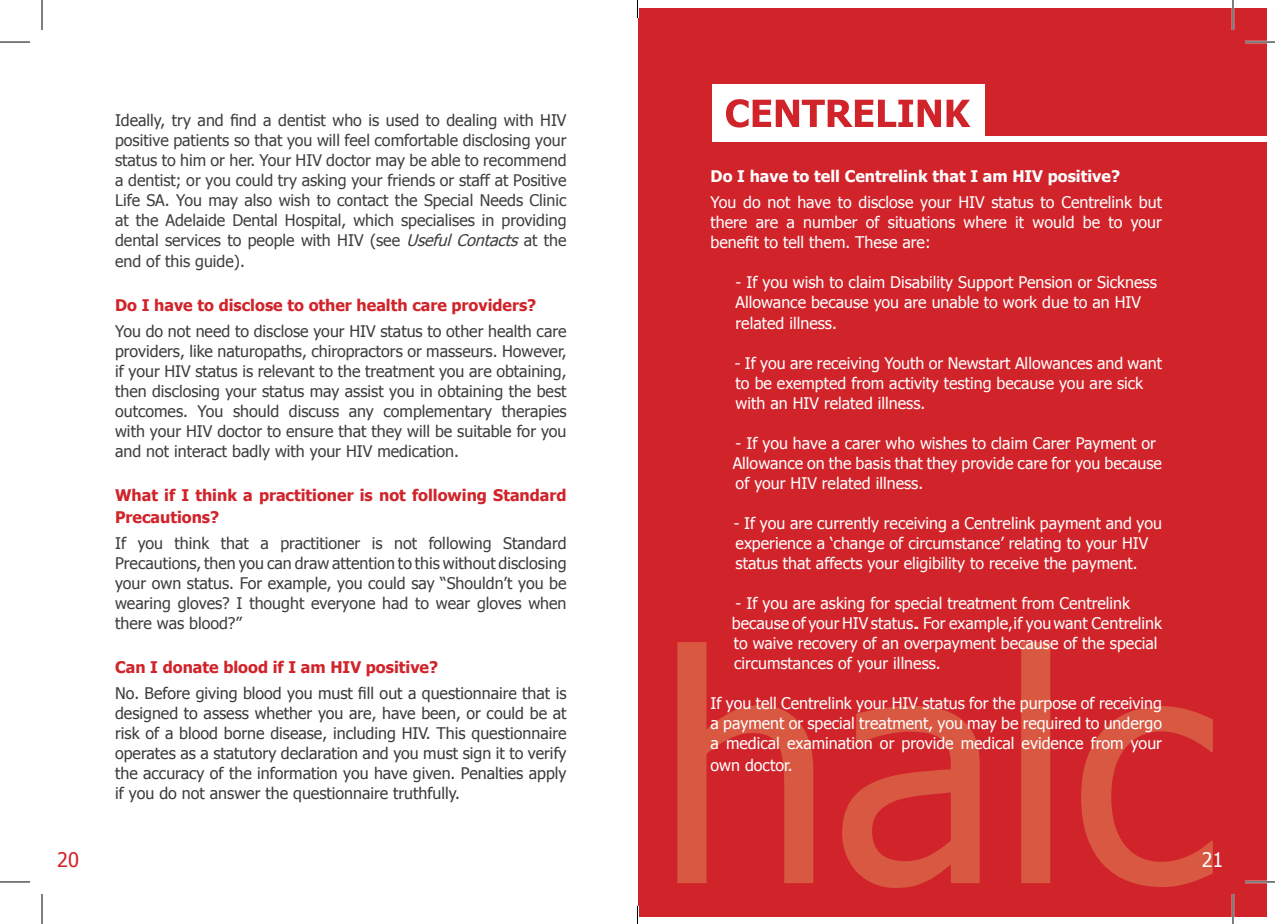
<style>
.page{position:relative;width:1275px;height:924px;background:#fff}
.page>*{position:absolute;margin:0;border:0;box-sizing:border-box;transform-origin:0 0}
.t1{font:20px "Tahoma";color:#d1232a}
.t2{font:20px "Tahoma";color:#fff}
.t3{font:16px/20px "Tahoma";color:#fff}
.t4{font:16px/20px "Tahoma";color:#3e3e3f;text-align:justify}
.t5{font:16px/20px "Tahoma";color:#413f41;text-align:justify}
.t6{font:16px/20px "Tahoma";color:#3c3c3d;text-align:justify}
.t7{font:700 16px/22px "Tahoma";color:#d1232a}
.t8{font:700 16px "Tahoma";color:#fff}
.s1{font-style:italic}
</style>
<div class="page">
<div style="left:638px;top:8px;width:629px;height:907px;background:#d1232a"></div>
<svg style="left:677px;top:642px;width:535px;height:245px"></svg>
<div style="left:712px;top:85px;width:272px;height:57px;background:#fff"></div>
<svg style="left:726px;top:99px;width:244px;height:28px"></svg>
<div style="left:970px;top:136px;width:297px;height:6px;background:#fff"></div>
<hr style="left:1245px;top:41px;width:30px;height:2px;background:#fff">
<hr style="left:1245px;top:880px;width:30px;height:2px;background:#fff">
<hr style="left:1231px;top:0;width:3px;height:30px;background:#fff">
<hr style="left:1231px;top:893px;width:3px;height:30px;background:#fff">
<hr style="left:0;top:42px;width:30px;height:1px;background:#000">
<hr style="left:1245px;top:42px;width:30px;height:1px;background:#000">
<hr style="left:0;top:881px;width:30px;height:1px;background:#000">
<hr style="left:1245px;top:881px;width:30px;height:1px;background:#000">
<hr style="left:42px;top:0;width:1px;height:30px;background:#000">
<hr style="left:42px;top:893px;width:1px;height:30px;background:#000">
<hr style="left:1232px;top:0;width:1px;height:30px;background:#000">
<hr style="left:1232px;top:893px;width:1px;height:30px;background:#000">
<hr style="left:636px;top:0;width:3px;height:18px;background:#fff">
<hr style="left:636px;top:905px;width:3px;height:18px;background:#fff">
<svg style="left:637px;top:0;width:1px;height:18px"></svg>
<svg style="left:637px;top:905px;width:1px;height:18px"></svg>
<p class="t4" style="left:115px;top:110px;width:453px">Ideally, try and find a dentist who is used to dealing with HIV</p>
<p class="t5" style="left:115px;top:130px;width:453px">positive patients so that you will feel comfortable disclosing your status to him or her. Your HIV doctor may be able to recommend a dentist; or you could try asking your friends or staff at Positive Life SA. You may also wish to contact the Special Needs Clinic at the Adelaide Dental Hospital, which specialises in providing dental services to people with HIV (see <span class="s1">Useful Contacts</span> at the end of this guide).</p>
<p class="t7" style="left:115px;top:292px;width:423px">Do I have to disclose to other health care providers?</p>
<p class="t4" style="left:115px;top:320px;width:453px">You do not need to disclose your HIV status to other health care providers, like naturopaths, chiropractors or masseurs. However, if your HIV status is relevant to the treatment you are obtaining, then disclosing your status may assist you in obtaining the best outcomes. You should discuss any complementary therapies with your HIV doctor to ensure that they will be suitable for you and not interact badly with your HIV medication.</p>
<p class="t7" style="left:115px;top:482px;width:453px">What if I think a practitioner is not following Standard<br>Precautions?</p>
<p class="t4" style="left:115px;top:532px;width:453px">If you think that a practitioner is not following Standard Precautions, then you can draw attention to this without disclosing your own status. For example, you could say “Shouldn’t you be wearing gloves? I thought everyone had to wear gloves when there was blood?”</p>
<p class="t7" style="left:115px;top:654px;width:324px">Can I donate blood if I am HIV positive?</p>
<p class="t6" style="left:115px;top:682px;width:453px">No. Before giving blood you must fill out a questionnaire that is designed to assess whether you are, have been, or could be at risk of a blood borne disease, including HIV. This questionnaire operates as a statutory declaration and you must sign it to verify the accuracy of the information you have given. Penalties apply if you do not answer the questionnaire truthfully.</p>
<p class="t8" style="left:710px;top:165px;width:411px">Do I have to tell Centrelink that I am HIV positive?</p>
<p class="t3" style="left:710px;top:192px;width:453px;text-align:justify">You do not have to disclose your HIV status to Centrelink but there are a number of situations where it would be to your benefit to tell them. These are:</p>
<p class="t3" style="left:735px;top:272px;width:423px">- If you wish to claim Disability Support Pension or Sickness<br>Allowance because you are unable to work due to an HIV related illness.</p>
<p class="t3" style="left:734px;top:352px;width:429px">- If you are receiving Youth or Newstart Allowances and want to be exempted from activity testing because you are sick with an HIV related illness.</p>
<p class="t3" style="left:732px;top:432px;width:431px">- If you have a carer who wishes to claim Carer Payment or<br>Allowance on the basis that they provide care for you because of your HIV related illness.</p>
<p class="t3" style="left:734px;top:512px;width:430px">- If you are currently receiving a Centrelink payment and you experience a ‘change of circumstance’ relating to your HIV status that affects your eligibility to receive the payment.</p>
<p class="t3" style="left:732px;top:592px;width:432px">- If you are asking for special treatment from Centrelink because of your HIV status.. For example, if you want Centrelink to waive recovery of an overpayment because of the special circumstances of your illness.</p>
<p class="t3" style="left:710px;top:692px;width:453px;text-align:justify">If you tell Centrelink your HIV status for the purpose of receiving a payment or special treatment, you may be required to undergo a medical examination or provide medical evidence from your</p>
<p class="t3" style="left:710px;top:754px;width:83px">own doctor.</p>
<p class="t1" style="left:57px;top:846px;width:23px">20</p>
<p class="t2" style="left:1201px;top:846px;width:23px">21</p>
</div>
